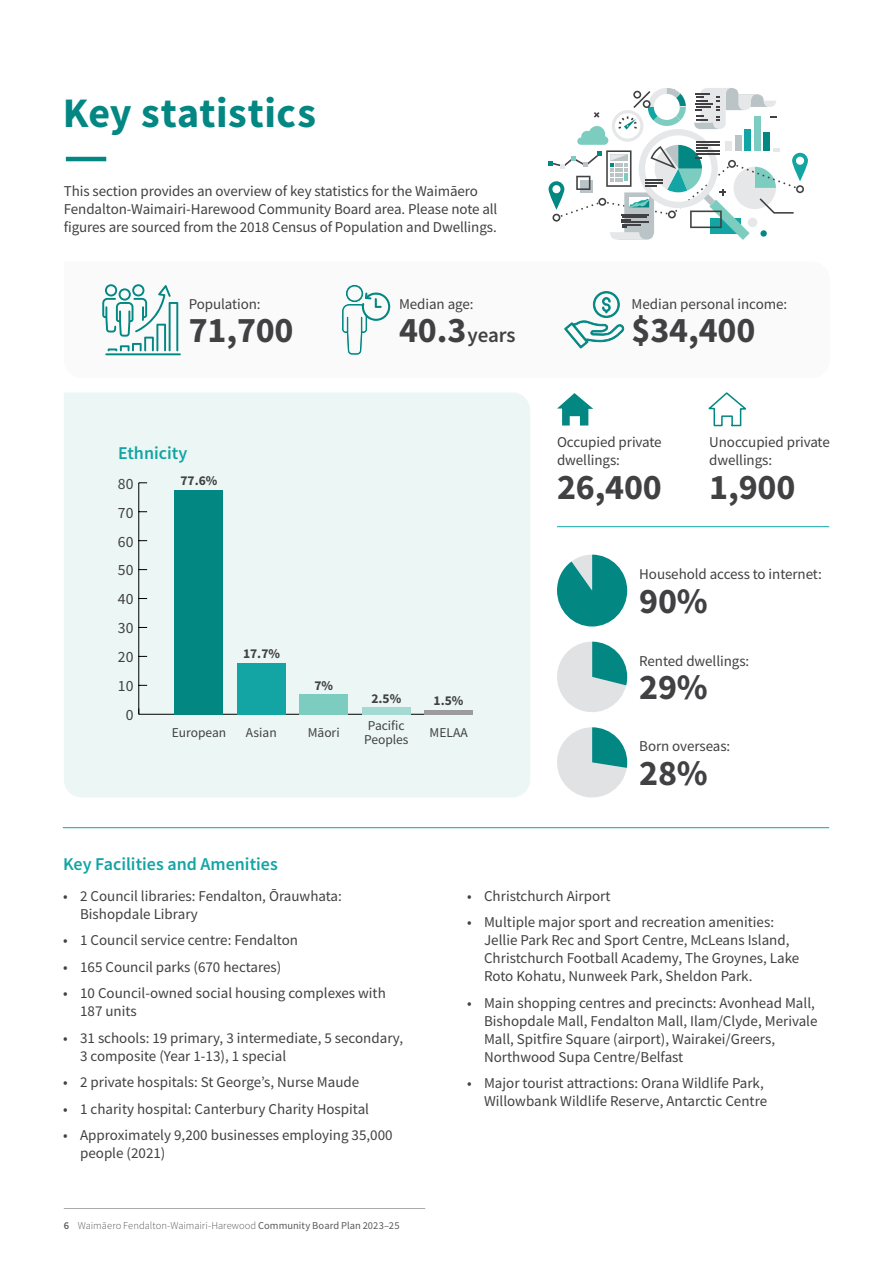
<style>
.page{position:relative;width:893px;height:1263px;background:#fff}
.page>*{position:absolute;margin:0;border:0;box-sizing:border-box;transform-origin:0 0}
.t1{font:700 42px "Source Sans Pro";letter-spacing:.01em;color:#028783}
.t2{font:700 36px "Source Sans Pro";letter-spacing:-.005em;color:#414042}
.t3{font:600 21px "Source Sans Pro";letter-spacing:-.01em;color:#414042}
.t4{font:600 18px "Source Sans Pro";color:#13a4a4}
.t5{font:15.6px "Source Sans Pro";color:#414042}
.t6{font:15px/18px "Source Sans Pro";color:#414042}
.t7{font:13.5px/13.5px "Source Sans Pro";color:#414042}
.t8{font:700 13.5px "Source Sans Pro";color:#414042}
.t9{font:300 10.5px "Source Sans Pro";letter-spacing:.005em;color:#58595b}
.s1{font-weight:700;font-size:36px}
.s2{font-weight:600}
.s3{font-weight:400}
</style>
<div class="page">
<hr style="left:66px;top:157px;width:40px;height:4px;background:#028783">
<div style="left:64px;top:392px;width:466px;height:405px;background:#ecf7f5"></div>
<hr style="left:139px;top:714px;width:334px;height:1px;background:#000">
<hr style="left:139px;top:483px;width:1px;height:231px;background:#000">
<hr style="left:425px;top:710px;width:48px;height:4px;background:#9c9c9e">
<div style="left:362px;top:707px;width:48px;height:7px;background:#a4dad2"></div>
<div style="left:300px;top:694px;width:48px;height:20px;background:#7cccbf"></div>
<div style="left:237px;top:663px;width:48px;height:51px;background:#13a4a4"></div>
<div style="left:175px;top:490px;width:48px;height:224px;background:#028783"></div>
<svg style="left:557px;top:555px;width:70px;height:71px"></svg>
<svg style="left:557px;top:642px;width:70px;height:70px"></svg>
<svg style="left:557px;top:727px;width:70px;height:71px"></svg>
<svg style="left:557px;top:393px;width:36px;height:32px"></svg>
<svg style="left:708px;top:392px;width:39px;height:35px"></svg>
<hr style="left:105px;top:353px;width:76px;height:2px;background:#028783">
<svg style="left:102px;top:284px;width:76px;height:67px"></svg>
<svg style="left:341px;top:284px;width:49px;height:72px"></svg>
<svg style="left:564px;top:291px;width:60px;height:57px"></svg>
<hr style="left:557px;top:526px;width:272px;height:1px;background:#12a3a3">
<hr style="left:63px;top:827px;width:766px;height:1px;background:#12a3a3">
<svg style="left:792px;top:153px;width:16px;height:28px"></svg>
<svg style="left:549px;top:88px;width:255px;height:152px"></svg>
<hr style="left:64px;top:1208px;width:361px;height:1px;background:#a7a9ac">
<h1 class="t1" style="left:63px;top:84px;width:255px">Key statistics</h1>
<p class="t6" style="left:64px;top:182px;width:435px">This section provides an overview of key statistics for the Waimāero<br>Fendalton-Waimairi-Harewood Community Board area. Please note all figures are sourced from the 2018 Census of Population and Dwellings.</p>
<p class="t6" style="left:189px;top:294px;width:73px">Population:</p>
<h2 class="t2" style="left:189px;top:306px;width:106px">71,700</h2>
<p class="t6" style="left:399px;top:294px;width:76px">Median age:</p>
<h3 class="t3" style="left:399px;top:321px;width:118px"><span class="s1">40.3</span>years</h3>
<p class="t4" style="left:118px;top:442px;width:70px">Ethnicity</p>
<p class="t5" style="left:118px;top:474px;width:17px">80</p>
<p class="t5" style="left:118px;top:502px;width:17px">70</p>
<p class="t5" style="left:118px;top:531px;width:17px">60</p>
<p class="t5" style="left:118px;top:560px;width:17px">50</p>
<p class="t5" style="left:118px;top:589px;width:17px">40</p>
<p class="t5" style="left:118px;top:618px;width:17px">30</p>
<p class="t5" style="left:118px;top:647px;width:17px">20</p>
<p class="t5" style="left:118px;top:676px;width:17px">10</p>
<p class="t8" style="left:180px;top:472px;width:39px">77.6%</p>
<p class="t8" style="left:243px;top:645px;width:39px">17.7%</p>
<p class="t8" style="left:314px;top:676px;width:20px">7%</p>
<p class="t8" style="left:371px;top:689px;width:31px">2.5%</p>
<p class="t8" style="left:434px;top:692px;width:31px">1.5%</p>
<p class="t5" style="left:126px;top:705px;width:9px">0</p>
<p class="t7" style="left:172px;top:726px;width:56px">European</p>
<p class="t7" style="left:246px;top:726px;width:32px">Asian</p>
<p class="t7" style="left:308px;top:726px;width:33px">Māori</p>
<p class="t7" style="left:364px;top:719px;width:46px">Pacific<br>Peoples</p>
<p class="t7" style="left:430px;top:726px;width:40px">MELAA</p>
<p class="t6" style="left:632px;top:294px;width:157px">Median personal income:</p>
<h2 class="t2" style="left:632px;top:306px;width:125px">$34,400</h2>
<p class="t6" style="left:557px;top:433px;width:106px">Occupied private dwellings:</p>
<h2 class="t2" style="left:557px;top:462px;width:106px">26,400</h2>
<p class="t6" style="left:709px;top:433px;width:122px">Unoccupied private dwellings:</p>
<h2 class="t2" style="left:709px;top:462px;width:88px">1,900</h2>
<p class="t6" style="left:639px;top:565px;width:184px">Household access to internet:</p>
<h2 class="t2" style="left:639px;top:577px;width:70px">90%</h2>
<p class="t6" style="left:639px;top:652px;width:112px">Rented dwellings:</p>
<h2 class="t2" style="left:639px;top:663px;width:70px">29%</h2>
<p class="t6" style="left:639px;top:737px;width:93px">Born overseas:</p>
<h2 class="t2" style="left:639px;top:748px;width:70px">28%</h2>
<p class="t4" style="left:63px;top:852px;width:216px">Key Facilities and Amenities</p>
<p class="t6" style="left:80px;top:886px;width:263px;text-indent:-17px">• 2 Council libraries: Fendalton, Ōrauwhata:<br>Bishopdale Library</p>
<p class="t6" style="left:63px;top:931px;width:237px">• 1 Council service centre: Fendalton</p>
<p class="t6" style="left:63px;top:957px;width:220px">• 165 Council parks (670 hectares)</p>
<p class="t6" style="left:80px;top:984px;width:307px;text-indent:-17px">• 10 Council-owned social housing complexes with<br>187 units</p>
<p class="t6" style="left:80px;top:1028px;width:325px;text-indent:-17px">• 31 schools: 19 primary, 3 intermediate, 5 secondary,<br>3 composite (Year 1-13), 1 special</p>
<p class="t6" style="left:63px;top:1073px;width:298px">• 2 private hospitals: St George’s, Nurse Maude</p>
<p class="t6" style="left:63px;top:1100px;width:307px">• 1 charity hospital: Canterbury Charity Hospital</p>
<p class="t6" style="left:80px;top:1126px;width:314px;text-indent:-17px">• Approximately 9,200 businesses employing 35,000 people (2021)</p>
<p class="t9" style="left:64px;top:1219px;width:337px"><span class="s2">6</span> Waimāero Fendalton-Waimairi-Harewood <span class="s3">Community Board Plan 2023–25</span></p>
<p class="t6" style="left:467px;top:887px;width:145px">• Christchurch Airport</p>
<p class="t6" style="left:484px;top:913px;width:317px;text-indent:-17px">• Multiple major sport and recreation amenities:<br>Jellie Park Rec and Sport Centre, McLeans Island, Christchurch Football Academy, The Groynes, Lake Roto Kohatu, Nunweek Park, Sheldon Park.</p>
<p class="t6" style="left:484px;top:994px;width:335px;text-indent:-17px">• Main shopping centres and precincts: Avonhead Mall, Bishopdale Mall, Fendalton Mall, Ilam/Clyde, Merivale Mall, Spitfire Square (airport), Wairakei/Greers, Northwood Supa Centre/Belfast</p>
<p class="t6" style="left:467px;top:1074px;width:302px;text-align:right">• Major tourist attractions: Orana Wildlife Park,<br>Willowbank Wildlife Reserve, Antarctic Centre</p>
</div>
